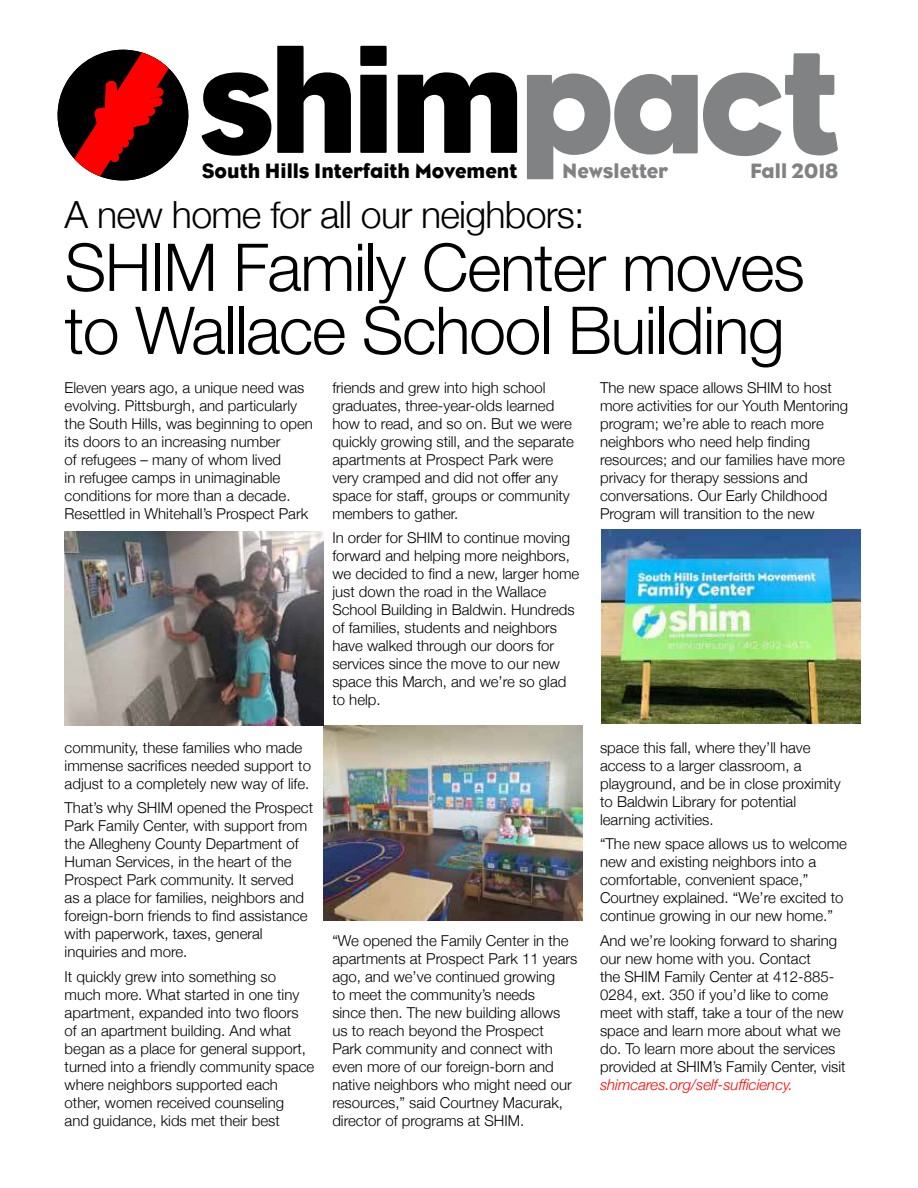
<style>
.page{position:relative;width:918px;height:1188px;background:#fff}
.page>*{position:absolute;margin:0;border:0;box-sizing:border-box;transform-origin:0 0}
.t1{font:300 66px/63px "Helvetica Neue";letter-spacing:-.02em;color:#000}
.t2{font:300 37.5px "Helvetica Neue";letter-spacing:-.02em;color:#000}
.t3{font:21.15px "Eagle";color:#000}
.t4{font:21.15px "Eagle";color:#808284}
.t5{font:300 15px/18px "Helvetica Neue";color:#000}
.t6{font:italic 300 15px "Helvetica Neue";color:#f00}
</style>
<div class="page">
<svg style="left:277px;top:46px;width:74px;height:107px"></svg>
<svg style="left:360px;top:46px;width:27px;height:107px;background:#1b1b1b"></svg>
<svg style="left:398px;top:72px;width:119px;height:81px"></svg>
<svg style="left:527px;top:53px;width:311px;height:126px"></svg>
<svg style="left:57px;top:49px;width:214px;height:132px"></svg>
<img style="left:601px;top:529px;width:259px;height:195px">
<img style="left:323px;top:726px;width:259px;height:194px">
<img style="left:65px;top:531px;width:259px;height:195px">
<h3 class="t3" style="left:202px;top:159px;width:317px">South Hills Interfaith Movement</h3>
<h3 class="t4" style="left:562px;top:159px;width:108px">Newsletter</h3>
<h3 class="t4" style="left:750px;top:159px;width:90px">Fall 2018</h3>
<h2 class="t2" style="left:65px;top:201px;width:521px">A new home for all our neighbors:</h2>
<h1 class="t1" style="left:65px;top:242px;width:742px">SHIM Family Center moves to Wallace School Building</h1>
<p class="t5" style="left:65px;top:380px;width:250px">Eleven years ago, a unique need was evolving. Pittsburgh, and particularly the South Hills, was beginning to open its doors to an increasing number<br>of refugees – many of whom lived<br>in refugee camps in unimaginable conditions for more than a decade.<br>Resettled in Whitehall’s Prospect Park</p>
<p class="t5" style="left:65px;top:740px;width:248px">community, these families who made immense sacrifices needed support to adjust to a completely new way of life.</p>
<p class="t5" style="left:65px;top:800px;width:250px">That’s why SHIM opened the Prospect Park Family Center, with support from the Allegheny County Department of Human Services, in the heart of the Prospect Park community. It served<br>as a place for families, neighbors and foreign-born friends to find assistance with paperwork, taxes, general inquiries and more.</p>
<p class="t5" style="left:65px;top:969px;width:251px">It quickly grew into something so much more. What started in one tiny apartment, expanded into two floors of an apartment building. And what began as a place for general support, turned into a friendly community space where neighbors supported each other, women received counseling<br>and guidance, kids met their best</p>
<p class="t5" style="left:332px;top:380px;width:243px">friends and grew into high school graduates, three-year-olds learned how to read, and so on. But we were quickly growing still, and the separate apartments at Prospect Park were very cramped and did not offer any space for staff, groups or community members to gather.</p>
<p class="t5" style="left:332px;top:530px;width:249px">In order for SHIM to continue moving forward and helping more neighbors, we decided to find a new, larger home just down the road in the Wallace<br>School Building in Baldwin. Hundreds of families, students and neighbors have walked through our doors for services since the move to our new space this March, and we’re so glad to help.</p>
<p class="t5" style="left:332px;top:933px;width:247px">“We opened the Family Center in the apartments at Prospect Park 11 years ago, and we’ve continued growing<br>to meet the community’s needs<br>since then. The new building allows us to reach beyond the Prospect<br>Park community and connect with even more of our foreign-born and native neighbors who might need our resources,” said Courtney Macurak, director of programs at SHIM.</p>
<p class="t5" style="left:600px;top:380px;width:250px">The new space allows SHIM to host more activities for our Youth Mentoring program; we’re able to reach more neighbors who need help finding resources; and our families have more privacy for therapy sessions and conversations. Our Early Childhood Program will transition to the new</p>
<p class="t5" style="left:600px;top:740px;width:242px">space this fall, where they’ll have access to a larger classroom, a playground, and be in close proximity to Baldwin Library for potential learning activities.</p>
<p class="t5" style="left:600px;top:836px;width:249px">“The new space allows us to welcome new and existing neighbors into a comfortable, convenient space,” Courtney explained. “We’re excited to continue growing in our new home.”</p>
<p class="t5" style="left:600px;top:933px;width:247px">And we’re looking forward to sharing our new home with you. Contact<br>the SHIM Family Center at 412-885- 0284, ext. 350 if you’d like to come meet with staff, take a tour of the new space and learn more about what we do. To learn more about the services provided at SHIM’s Family Center, visit</p>
<p class="t6" style="left:600px;top:1073px;width:194px">shimcares.org/self-sufficiency.</p>
</div>
